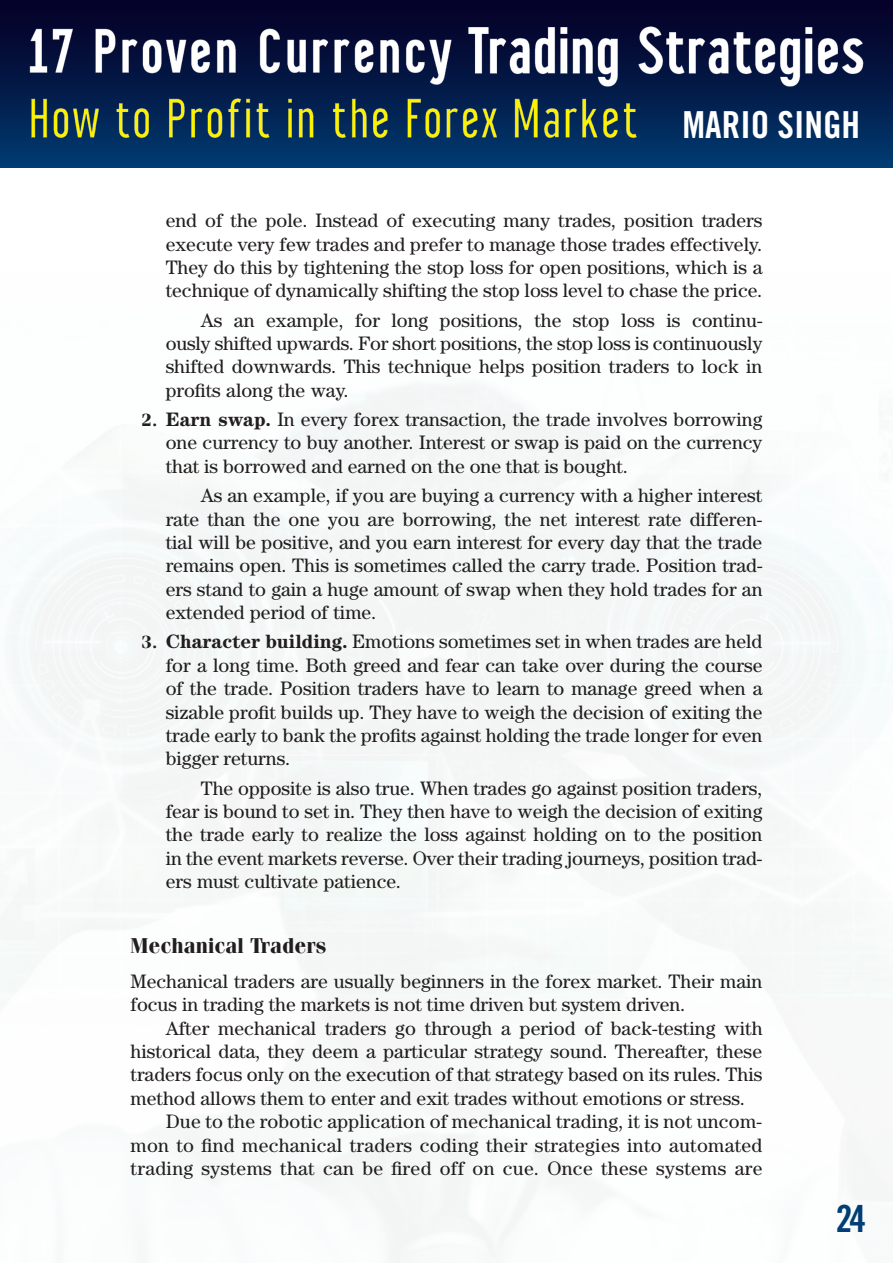
<style>
.page{position:relative;width:893px;height:1263px;background:#fff}
.page>*{position:absolute;margin:0;border:0;box-sizing:border-box;transform-origin:0 0}
.t1{font:37.5px "Trade Gothic LT Std Bd Cn 20";color:#013e75}
.t2{font:37.2px "Trade Gothic LT Std Bd Cn 20";color:#fff}
.t3{font:700 21.45px "Fenice Std";color:#231f20}
.t4{font:19.5px/23.4px "Century Std";color:#231f20;text-align:justify}
.t5{font:19.5px "Century Std";letter-spacing:.02em;color:#231f20}
.s1{font-family:"Fenice Std";font-weight:700;font-size:17.55px}
.s2{font-weight:700}
</style>
<div class="page">
<div style="left:0;top:0;width:893px;height:168px;background:linear-gradient(to bottom,#050022,#00396f)"></div>
<img style="left:0;top:21px;width:462px;height:70px">
<img style="left:462px;top:21px;width:410px;height:78px">
<img style="left:22px;top:78px;width:624px;height:69px">
<h2 class="t2" style="left:682px;top:102px;width:179px">MARIO SINGH</h2>
<p class="t4" style="left:166px;top:208px;width:598px">end of the pole. Instead of executing many trades, position traders execute very few trades and prefer to manage those trades effectively.<br>They do this by tightening the stop loss for open positions, which is a technique of dynamically shifting the stop loss level to chase the price.</p>
<p class="t4" style="left:166px;top:308px;width:598px;text-indent:35px">As an example, for long positions, the stop loss is continu&shy;ously shifted upwards. For short positions, the stop loss is continuously shifted downwards. This technique helps position traders to lock in profits along the way.</p>
<p class="t4" style="left:166px;top:407px;width:598px;text-indent:-24px"><span class="s1">2.</span> <span class="s2">Earn swap.</span> In every forex transaction, the trade involves borrowing one currency to buy another. Interest or swap is paid on the currency that is borrowed and earned on the one that is bought.</p>
<p class="t4" style="left:166px;top:483px;width:598px;text-indent:35px">As an example, if you are buying a currency with a higher interest rate than the one you are borrowing, the net interest rate differen&shy;tial will be positive, and you earn interest for every day that the trade remains open. This is sometimes called the carry trade. Position trad&shy;ers stand to gain a huge amount of swap when they hold trades for an extended period of time.</p>
<p class="t4" style="left:166px;top:630px;width:598px;text-indent:-24px"><span class="s1">3.</span> <span class="s2">Character building.</span> Emotions sometimes set in when trades are held for a long time. Both greed and fear can take over during the course of the trade. Position traders have to learn to manage greed when a sizable profit builds up. They have to weigh the decision of exiting the trade early to bank the profits against holding the trade longer for even bigger returns.</p>
<p class="t4" style="left:166px;top:776px;width:598px;text-indent:35px">The opposite is also true. When trades go against position traders, fear is bound to set in. They then have to weigh the decision of exiting the trade early to realize the loss against holding on to the position in the event markets reverse. Over their trading journeys, position trad&shy;ers must cultivate patience.</p>
<p class="t3" style="left:131px;top:932px;width:198px">Mechanical Traders</p>
<p class="t4" style="left:131px;top:969px;width:633px">Mechanical traders are usually beginners in the forex market. Their main focus in trading the markets is not time driven but system driven.</p>
<p class="t4" style="left:166px;top:1016px;width:598px">After mechanical traders go through a period of back-testing with</p>
<p class="t4" style="left:131px;top:1039px;width:633px">historical data, they deem a particular strategy sound. Thereafter, these</p>
<p class="t4" style="left:131px;top:1063px;width:633px">traders focus only on the execution of that strategy based on its rules. This</p>
<p class="t4" style="left:131px;top:1086px;width:616px">method allows them to enter and exit trades without emotions or stress.</p>
<p class="t4" style="left:166px;top:1109px;width:598px">Due to the robotic application of mechanical trading, it is not uncom-</p>
<p class="t4" style="left:131px;top:1133px;width:633px">mon to find mechanical traders coding their strategies into automated</p>
<p class="t5" style="left:131px;top:1157px;width:633px">trading systems that can be fired off on cue. Once these systems are</p>
<h1 class="t1" style="left:836px;top:1195px;width:32px">24</h1>
</div>
